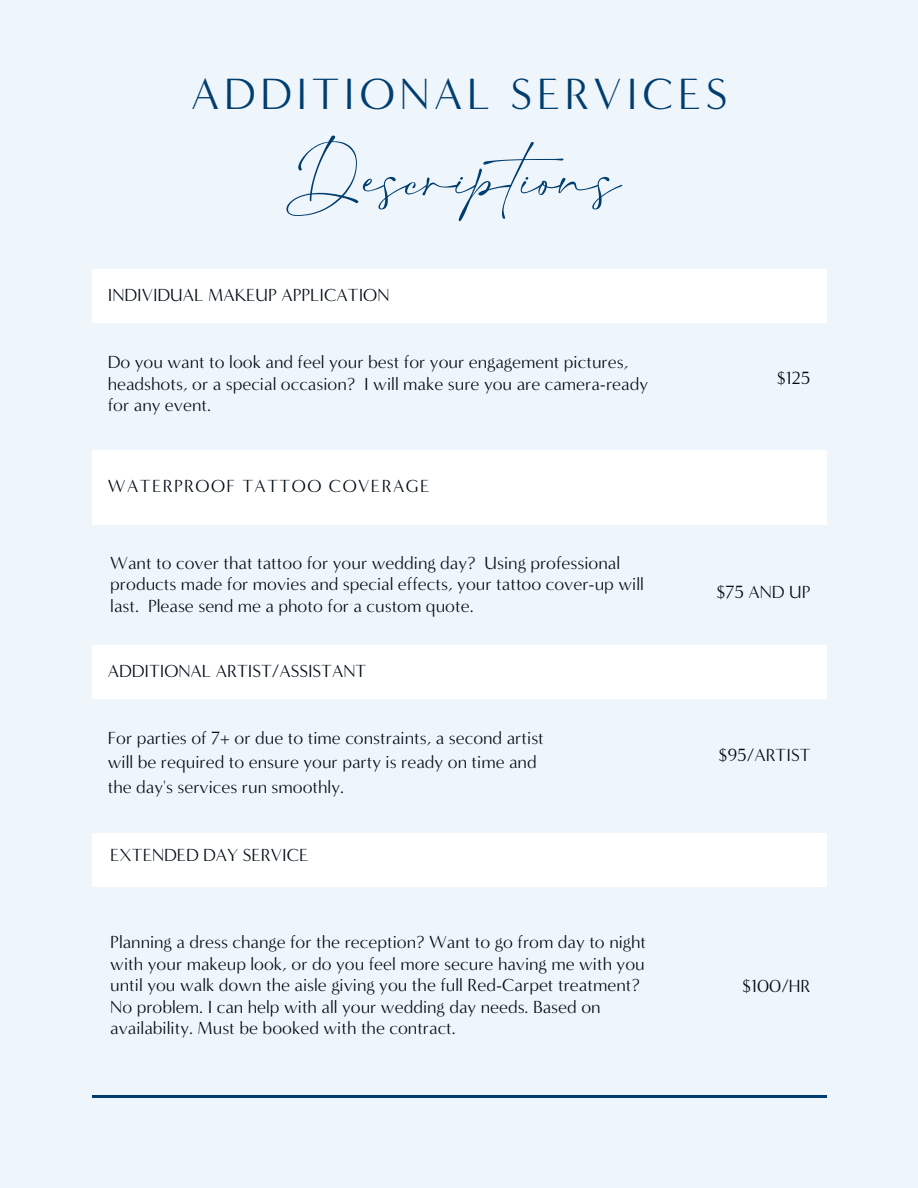
<style>
.page{position:relative;width:918px;height:1188px;background:#eef6fc}
.page>*{position:absolute;margin:0;border:0;box-sizing:border-box;transform-origin:0 0}
.t1{font:96px "Salty Feathers";color:#013e6f}
.t2{font:45px "Minerva Modern";letter-spacing:.1em;color:#013e6f}
.t3{font:18px/21.3px "Minerva Modern";color:#000d16}
.t4{font:18px "Minerva Modern";letter-spacing:.08em;color:#000d16}
</style>
<div class="page">
<hr style="left:92px;top:1095px;width:734px;height:3px;background:#013e6f">
<div style="left:92px;top:269px;width:734px;height:54px;background:#fff"></div>
<div style="left:92px;top:450px;width:734px;height:75px;background:#fff"></div>
<div style="left:92px;top:645px;width:734px;height:54px;background:#fff"></div>
<div style="left:92px;top:833px;width:734px;height:54px;background:#fff"></div>
<h3 class="t2" style="left:191px;top:66px;width:538px">ADDITIONAL SERVICES</h3>
<p class="t1" style="left:297px;top:136px;width:326px">Descriptions</p>
<h3 class="t3" style="left:108px;top:285px;width:283px">INDIVIDUAL MAKEUP APPLICATION</h3>
<p class="t3" style="left:108px;top:352px;width:542px">Do you want to look and feel your best for your engagement pictures, headshots, or a special occasion? I will make sure you are camera-ready for any event.</p>
<h3 class="t4" style="left:108px;top:475px;width:323px">WATERPROOF TATTOO COVERAGE</h3>
<h3 class="t3" style="left:110px;top:552px;width:535px">Want to cover that tattoo for your wedding day? Using professional products made for movies and special effects, your tattoo cover-up will last. Please send me a photo for a custom quote.</h3>
<p class="t3" style="left:108px;top:661px;width:260px">ADDITIONAL ARTIST/ASSISTANT</p>
<h3 class="t3" style="left:108px;top:725px;width:438px;line-height:24.8px">For parties of 7+ or due to time constraints, a second artist will be required to ensure your party is ready on time and the day's services run smoothly.</h3>
<h3 class="t3" style="left:110px;top:845px;width:200px">EXTENDED DAY SERVICE</h3>
<h3 class="t3" style="left:110px;top:932px;width:537px">Planning a dress change for the reception? Want to go from day to night with your makeup look, or do you feel more secure having me with you until you walk down the aisle giving you the full Red-Carpet treatment?<br>No problem. I can help with all your wedding day needs. Based on availability. Must be booked with the contract.</h3>
<h2 class="t3" style="left:777px;top:367px;width:35px">$125</h2>
<p class="t3" style="left:716px;top:582px;width:95px">$75 AND UP</p>
<h1 class="t3" style="left:718px;top:744px;width:94px">$95/ARTIST</h1>
<h3 class="t3" style="left:742px;top:975px;width:70px">$100/HR</h3>
</div>
